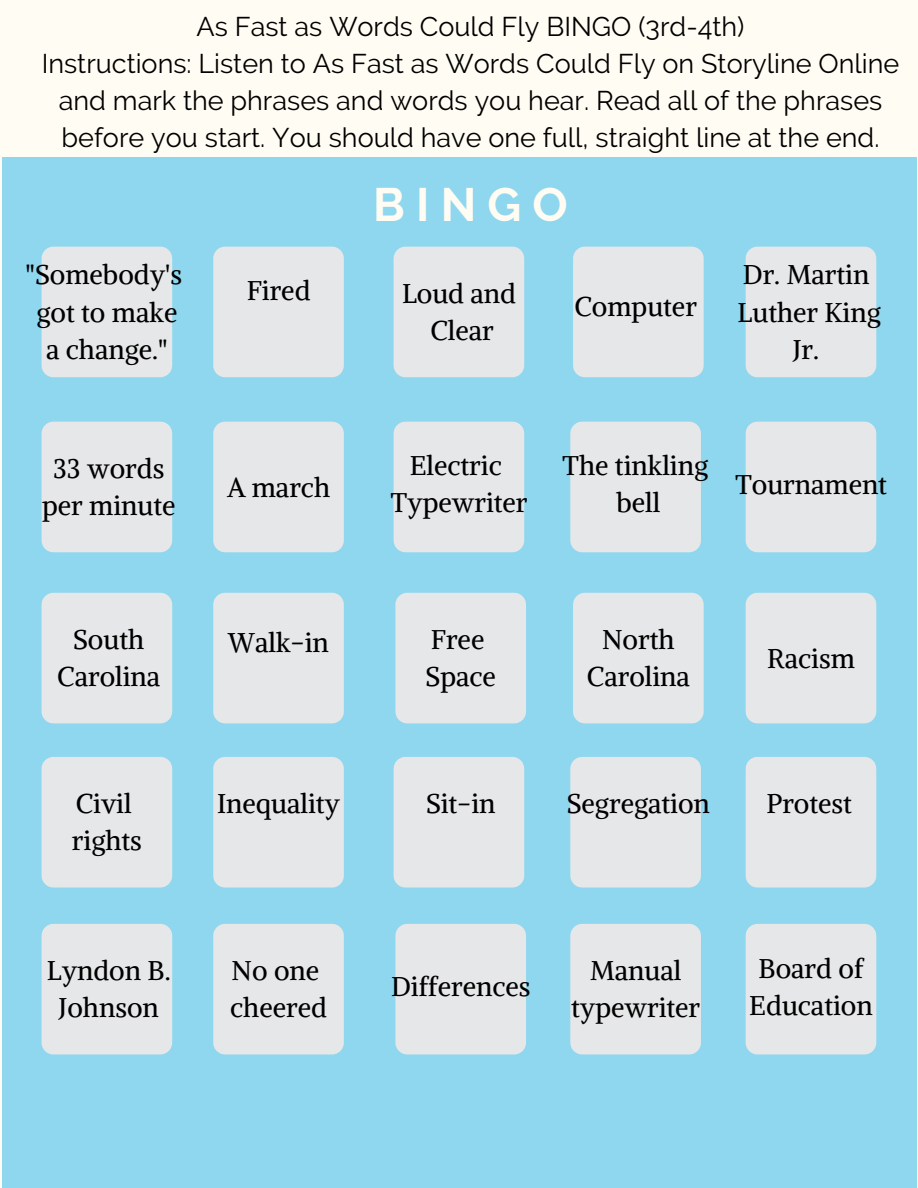
<style>
.page{position:relative;width:918px;height:1188px;background:#fffcf3}
.page>*{position:absolute;margin:0;border:0;box-sizing:border-box;transform-origin:0 0}
.t1{font:700 46.65px "Raleway";letter-spacing:.24em;color:#fffcf3}
.t2{font:27px/37.2px "Alike";color:#000;text-align:center}
.t3{font:27px/37.2px "Raleway";color:#000;text-align:center}
</style>
<div class="page">
<div style="left:2px;top:157px;width:914px;height:1031px;background:#8fd7ef"></div>
<div style="left:42px;top:422px;width:130px;height:130px;background:#e6e7e8;border-radius:12px"></div>
<div style="left:746px;top:422px;width:130px;height:130px;background:#e6e7e8;border-radius:12px"></div>
<div style="left:570px;top:422px;width:131px;height:130px;background:#e6e7e8;border-radius:12px"></div>
<div style="left:394px;top:422px;width:130px;height:130px;background:#e6e7e8;border-radius:12px"></div>
<div style="left:213px;top:422px;width:131px;height:130px;background:#e6e7e8;border-radius:12px"></div>
<div style="left:395px;top:593px;width:131px;height:130px;background:#e6e7e8;border-radius:12px"></div>
<div style="left:570px;top:757px;width:131px;height:131px;background:#e6e7e8;border-radius:12px"></div>
<div style="left:746px;top:593px;width:130px;height:130px;background:#e6e7e8;border-radius:12px"></div>
<div style="left:213px;top:593px;width:131px;height:130px;background:#e6e7e8;border-radius:12px"></div>
<div style="left:42px;top:593px;width:130px;height:130px;background:#e6e7e8;border-radius:12px"></div>
<div style="left:573px;top:593px;width:131px;height:130px;background:#e6e7e8;border-radius:12px"></div>
<div style="left:394px;top:757px;width:130px;height:131px;background:#e6e7e8;border-radius:12px"></div>
<div style="left:746px;top:757px;width:130px;height:131px;background:#e6e7e8;border-radius:12px"></div>
<div style="left:213px;top:757px;width:131px;height:131px;background:#e6e7e8;border-radius:12px"></div>
<div style="left:42px;top:757px;width:130px;height:131px;background:#e6e7e8;border-radius:12px"></div>
<div style="left:746px;top:924px;width:130px;height:130px;background:#e6e7e8;border-radius:12px"></div>
<div style="left:570px;top:924px;width:131px;height:130px;background:#e6e7e8;border-radius:12px"></div>
<div style="left:395px;top:924px;width:131px;height:130px;background:#e6e7e8;border-radius:12px"></div>
<div style="left:213px;top:924px;width:131px;height:130px;background:#e6e7e8;border-radius:12px"></div>
<div style="left:42px;top:924px;width:130px;height:130px;background:#e6e7e8;border-radius:12px"></div>
<div style="left:746px;top:247px;width:130px;height:130px;background:#e6e7e8;border-radius:12px"></div>
<div style="left:573px;top:247px;width:131px;height:130px;background:#e6e7e8;border-radius:12px"></div>
<div style="left:394px;top:247px;width:130px;height:130px;background:#e6e7e8;border-radius:12px"></div>
<div style="left:213px;top:247px;width:131px;height:130px;background:#e6e7e8;border-radius:12px"></div>
<div style="left:42px;top:247px;width:130px;height:130px;background:#e6e7e8;border-radius:12px"></div>
<p class="t3" style="left:42px;top:8px;width:859px">As Fast as Words Could Fly BINGO (3rd-4th)<br>Instructions: Listen to As Fast as Words Could Fly on Storyline Online and mark the phrases and words you hear. Read all of the phrases before you start. You should have one full, straight line at the end.</p>
<p class="t2" style="left:25px;top:256px;width:158px">"Somebody's got to make a change."</p>
<p class="t2" style="left:42px;top:450px;width:135px">33 words per minute</p>
<h1 class="t1" style="left:373px;top:177px;width:196px">BINGO</h1>
<p class="t2" style="left:247px;top:272px;width:65px">Fired</p>
<p class="t2" style="left:402px;top:275px;width:115px">Loud and<br>Clear</p>
<p class="t2" style="left:574px;top:288px;width:124px">Computer</p>
<p class="t2" style="left:738px;top:256px;width:145px">Dr. Martin<br>Luther King<br>Jr.</p>
<p class="t2" style="left:227px;top:468px;width:105px">A march</p>
<p class="t2" style="left:390px;top:447px;width:139px">Electric<br>Typewriter</p>
<p class="t2" style="left:562px;top:447px;width:147px">The tinkling bell</p>
<p class="t2" style="left:735px;top:466px;width:154px">Tournament</p>
<p class="t2" style="left:57px;top:621px;width:105px">South<br>Carolina</p>
<p class="t2" style="left:228px;top:624px;width:102px">Walk-in</p>
<p class="t2" style="left:426px;top:621px;width:72px;text-align:left">Free<br>Space</p>
<p class="t2" style="left:587px;top:621px;width:105px">North<br>Carolina</p>
<p class="t2" style="left:767px;top:639px;width:89px">Racism</p>
<p class="t2" style="left:72px;top:785px;width:72px;text-align:left">Civil rights</p>
<p class="t2" style="left:217px;top:785px;width:124px">Inequality</p>
<p class="t2" style="left:426px;top:785px;width:71px">Sit-in</p>
<p class="t2" style="left:567px;top:785px;width:145px">Segregation</p>
<p class="t2" style="left:766px;top:785px;width:87px">Protest</p>
<p class="t2" style="left:47px;top:952px;width:125px">Lyndon B.<br>Johnson</p>
<p class="t2" style="left:230px;top:952px;width:98px;text-align:left">No one cheered</p>
<p class="t2" style="left:391px;top:968px;width:141px">Differences</p>
<p class="t2" style="left:571px;top:952px;width:131px">Manual typewriter</p>
<p class="t2" style="left:749px;top:949px;width:125px">Board of<br>Education</p>
</div>
